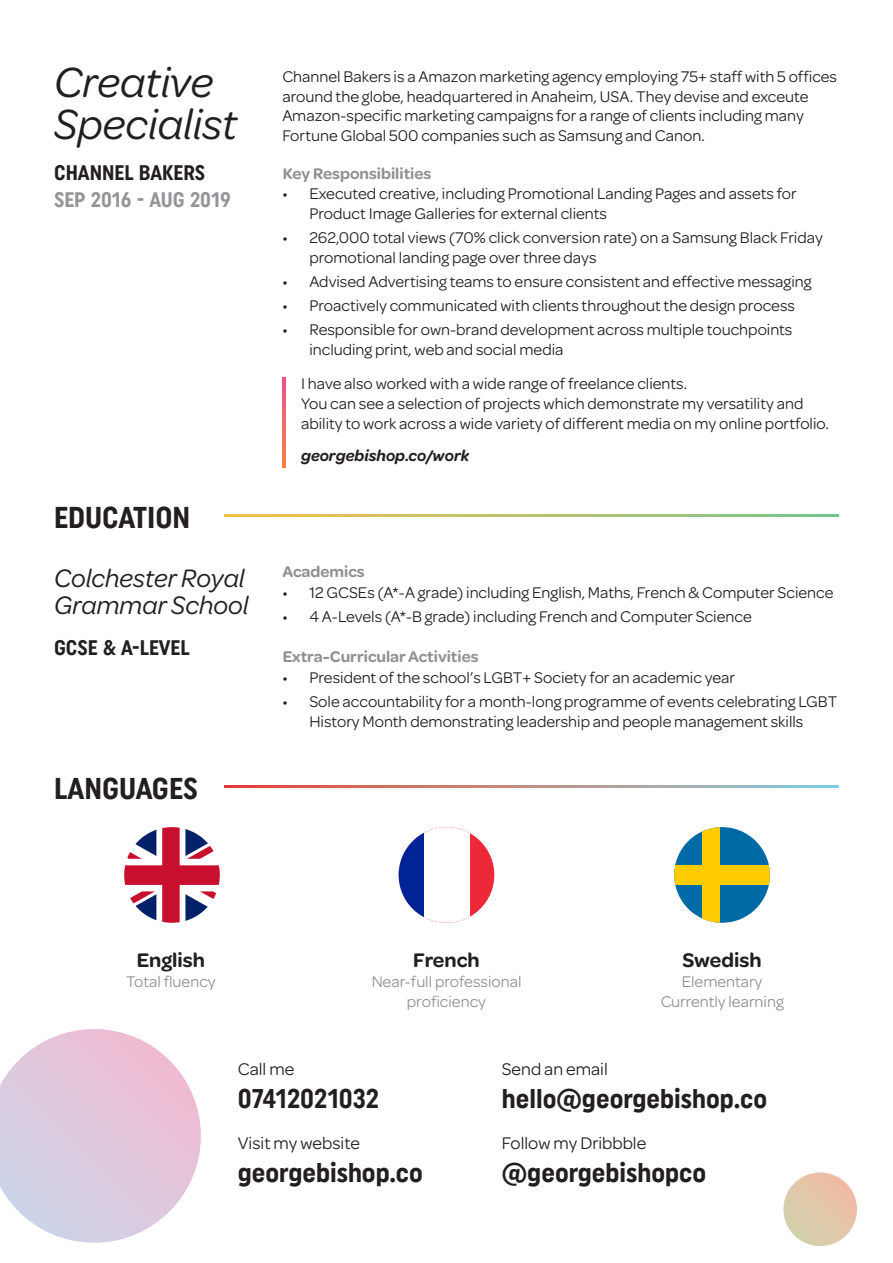
<style>
.page{position:relative;width:893px;height:1263px;background:#fff}
.page>*{position:absolute;margin:0;border:0;box-sizing:border-box;transform-origin:0 0}
.t1{font:italic 45px "Omnes";color:#231f20}
.t2{font:30px "Uniform Condensed 4";color:#231f20}
.t3{font:27px "Uniform Condensed 4";color:#231f20}
.t4{font:italic 27px/27px "Omnes";color:#231f20}
.t5{font:21px "Uniform Condensed 4";color:#231f20}
.t6{font:600 21px "Omnes";color:#231f20}
.t7{font:21px "Uniform Condensed 4";color:#939598}
.t8{font:18px "Omnes";color:#231f20}
.t9{font:16.5px/19.8px "Omnes";color:#231f20}
.t10{font:600 16.5px "Omnes";color:#231f20}
.t11{font:italic 600 16.5px "Omnes";color:#231f20}
</style>
<div class="page">
<svg style="left:282px;top:378px;width:4px;height:89px"></svg>
<svg style="left:224px;top:514px;width:615px;height:3px;background:#b7c26d"></svg>
<svg style="left:224px;top:785px;width:615px;height:3px;background:#b98c88"></svg>
<svg style="left:0;top:1029px;width:201px;height:214px"></svg>
<div style="left:783px;top:1172px;width:74px;height:74px;background:linear-gradient(to right,#d8d0ae,#ecbfa6);border-radius:50%"></div>
<img style="left:124px;top:827px;width:96px;height:96px;border-radius:48px">
<div style="left:399px;top:827px;width:95px;height:96px;background:#ed2939;border-radius:48px"></div>
<div style="left:423px;top:827px;width:47px;height:96px;background:#fff"></div>
<svg style="left:399px;top:833px;width:24px;height:84px;fill:#002395"></svg>
<div style="left:674px;top:827px;width:96px;height:96px;background:#006aa7;border-radius:48px"></div>
<div style="left:703px;top:827px;width:17px;height:96px;background:#fecc00"></div>
<div style="left:674px;top:865px;width:96px;height:20px;background:#fecc00"></div>
<p class="t1" style="left:54px;top:53px;width:161px">Creative</p>
<p class="t1" style="left:54px;top:95px;width:185px">Specialist</p>
<p class="t5" style="left:54px;top:160px;width:153px">CHANNEL BAKERS</p>
<p class="t7" style="left:54px;top:187px;width:178px">SEP 2016 - AUG 2019</p>
<p class="t2" style="left:54px;top:500px;width:138px">EDUCATION</p>
<p class="t4" style="left:54px;top:563px;width:196px">Colchester Royal<br>Grammar School</p>
<p class="t5" style="left:54px;top:635px;width:137px">GCSE &amp; A-LEVEL</p>
<p class="t2" style="left:54px;top:771px;width:145px">LANGUAGES</p>
<p class="t9" style="left:282px;top:65px;width:556px">Channel Bakers is a Amazon marketing agency employing 75+ staff with 5 offices around the globe, headquartered in Anaheim, USA. They devise and exceute Amazon-specific marketing campaigns for a range of clients including many Fortune Global 500 companies such as Samsung and Canon.</p>
<p class="t10" style="left:282px;top:162px;width:151px">Key Responsibilities</p>
<p class="t9" style="left:309px;top:183px;width:489px;text-indent:-27px">• Executed creative, including Promotional Landing Pages and assets for<br>Product Image Galleries for external clients</p>
<p class="t9" style="left:309px;top:227px;width:515px;text-indent:-27px">• 262,000 total views (70% click conversion rate) on a Samsung Black Friday promotional landing page over three days</p>
<p class="t9" style="left:282px;top:271px;width:531px">• Advised Advertising teams to ensure consistent and effective messaging</p>
<p class="t9" style="left:282px;top:295px;width:514px">• Proactively communicated with clients throughout the design process</p>
<p class="t9" style="left:309px;top:319px;width:485px;text-indent:-27px">• Responsible for own-brand development across multiple touchpoints including print, web and social media</p>
<p class="t9" style="left:301px;top:373px;width:388px">I have also worked with a wide range of freelance clients.</p>
<p class="t9" style="left:301px;top:393px;width:529px">You can see a selection of projects which demonstrate my versatility and ability to work across a wide variety of different media on my online portfolio.</p>
<p class="t11" style="left:301px;top:444px;width:170px">georgebishop.co/work</p>
<p class="t10" style="left:282px;top:560px;width:84px">Academics</p>
<p class="t9" style="left:282px;top:581px;width:553px">• 12 GCSEs (A*-A grade) including English, Maths, French &amp; Computer Science</p>
<p class="t9" style="left:282px;top:605px;width:471px">• 4 A-Levels (A*-B grade) including French and Computer Science</p>
<p class="t10" style="left:282px;top:645px;width:198px">Extra-Curricular Activities</p>
<p class="t9" style="left:282px;top:666px;width:454px">• President of the school’s LGBT+ Society for an academic year</p>
<p class="t9" style="left:282px;top:690px;width:557px;text-align:center">• Sole accountability for a month-long programme of events celebrating LGBT<br>History Month demonstrating leadership and people management skills</p>
<p class="t6" style="left:137px;top:945px;width:70px">English</p>
<p class="t9" style="left:126px;top:970px;width:91px">Total fluency</p>
<p class="t6" style="left:413px;top:945px;width:68px">French</p>
<p class="t9" style="left:371px;top:970px;width:152px;text-align:center">Near-full professional proficiency</p>
<p class="t6" style="left:682px;top:945px;width:81px">Swedish</p>
<p class="t9" style="left:660px;top:970px;width:125px;text-align:center">Elementary<br>Currently learning</p>
<p class="t8" style="left:238px;top:1057px;width:58px">Call me</p>
<p class="t8" style="left:502px;top:1057px;width:107px">Send an email</p>
<p class="t3" style="left:238px;top:1083px;width:143px">07412021032</p>
<p class="t3" style="left:502px;top:1083px;width:267px">hello@georgebishop.co</p>
<p class="t8" style="left:238px;top:1130px;width:124px">Visit my website</p>
<p class="t8" style="left:502px;top:1130px;width:146px">Follow my Dribbble</p>
<p class="t3" style="left:238px;top:1156px;width:187px">georgebishop.co</p>
<p class="t3" style="left:502px;top:1156px;width:206px">@georgebishopco</p>
</div>
